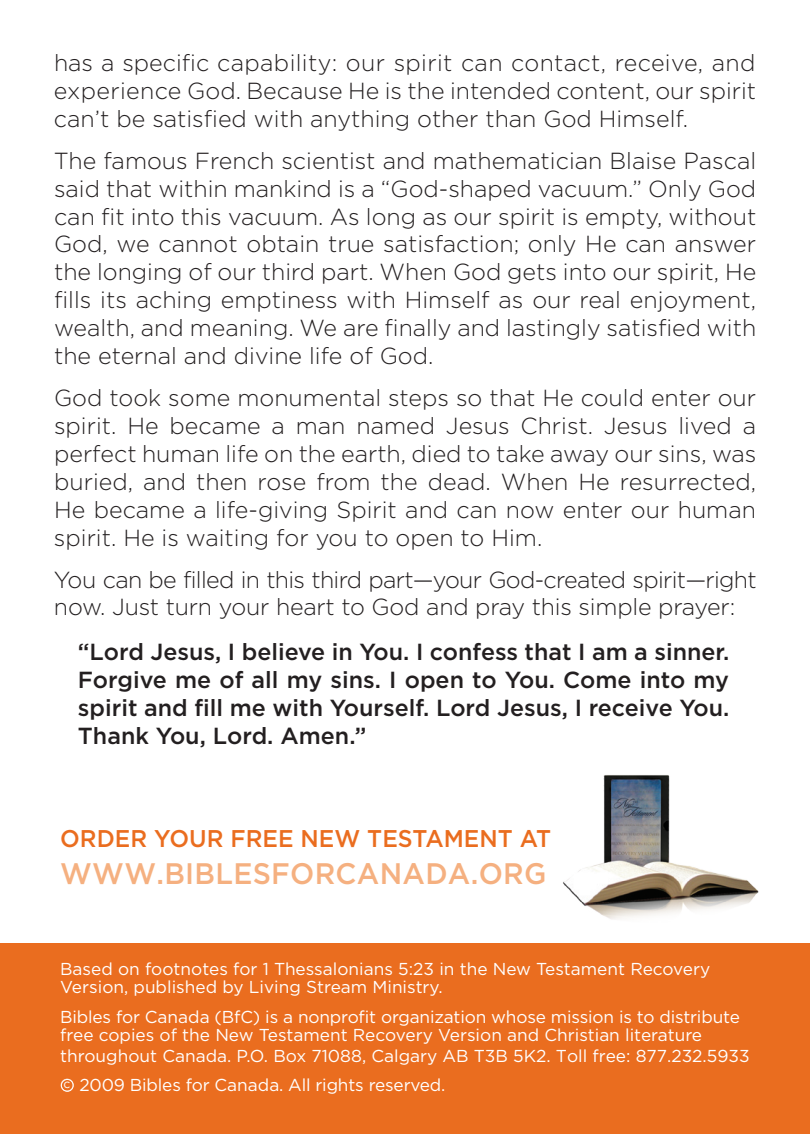
<style>
.page{position:relative;width:810px;height:1134px;background:#fff}
.page>*{position:absolute;margin:0;border:0;box-sizing:border-box;transform-origin:0 0}
.t1{font:500 29.7px "Gotham";letter-spacing:.01em;color:#f5b080;scale:.96 1}
.t2{font:500 24.3px "Gotham";color:#ea6d1f;scale:.96 1}
.t3{font:300 23.4px/27.9px "Gotham";color:#231f20;text-align:justify}
.t4{font:500 23.4px/27.9px "Gotham";color:#231f20;text-align:justify}
.t5{font:300 23.4px/27.9px "Gotham";letter-spacing:-.03em;color:#231f20}
.t6{font:17.4px/18px "Gotham";color:#fff}
</style>
<div class="page">
<div style="left:0;top:944px;width:810px;height:190px;background:#ea6d1f"></div>
<img style="left:563px;top:775px;width:196px;height:144px">
<div style="left:61px;top:1079px;width:13px;height:13px;border:1px solid #fff;border-radius:50%"></div>
<p class="t3" style="left:54px;top:48px;width:704px">has a specific capability: our spirit can contact, receive, and experience God. Because He is the intended content, our spirit can’t be satisfied with anything other than God Himself.</p>
<p class="t3" style="left:54px;top:146px;width:704px">The famous French scientist and mathematician Blaise Pascal said that within mankind is a “God-shaped vacuum.” Only God can fit into this vacuum. As long as our spirit is empty, without God, we cannot obtain true satisfaction; only He can answer the longing of our third part. When God gets into our spirit, He fills its aching emptiness with Himself as our real enjoyment, wealth, and meaning. We are finally and lastingly satisfied with the eternal and divine life of God.</p>
<p class="t3" style="left:54px;top:384px;width:704px">God took some monumental steps so that He could enter our spirit. He became a man named Jesus Christ. Jesus lived a perfect human life on the earth, died to take away our sins, was buried, and then rose from the dead. When He resurrected, He became a life-giving Spirit and can now enter our human spirit. He is waiting for you to open to Him.</p>
<p class="t5" style="left:54px;top:565px;width:704px">You can be filled in this third part—your God-created spirit—right now. Just turn your heart to God and pray this simple prayer:</p>
<p class="t4" style="left:78px;top:638px;width:653px">“Lord Jesus, I believe in You. I confess that I am a sinner.<br>Forgive me of all my sins. I open to You. Come into my spirit and fill me with Yourself. Lord Jesus, I receive You.<br>Thank You, Lord. Amen.”</p>
<p class="t2" style="left:60px;top:824px;width:513px">ORDER YOUR FREE NEW TESTAMENT AT</p>
<p class="t1" style="left:60px;top:857px;width:508px">WWW.BIBLESFORCANADA.ORG</p>
<p class="t6" style="left:60px;top:960px;width:652px">Based on footnotes for 1 Thessalonians 5:23 in the New Testament Recovery<br>Version, published by Living Stream Ministry.</p>
<p class="t6" style="left:60px;top:1008px;width:681px">Bibles for Canada (BfC) is a nonprofit organization whose mission is to distribute free copies of the New Testament Recovery Version and Christian literature</p>
<p class="t6" style="left:60px;top:1041px;width:691px;line-height:29.7px">throughout Canada. P.O. Box 71088, Calgary AB T3B 5K2. Toll free: 877.232.5933 © 2009 Bibles for Canada. All rights reserved.</p>
</div>
